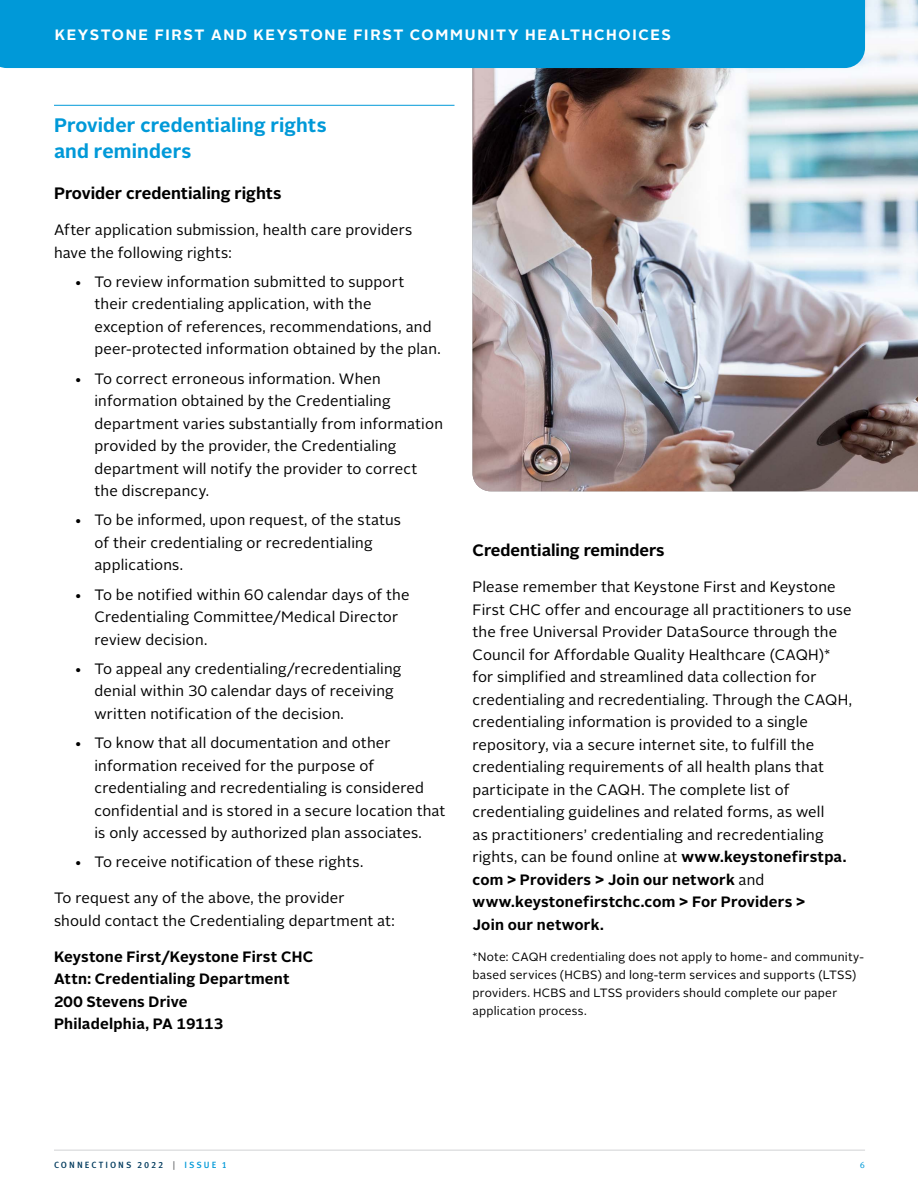
<style>
.page{position:relative;width:918px;height:1188px;background:#fff}
.page>*{position:absolute;margin:0;border:0;box-sizing:border-box;transform-origin:0 0}
.t1{font:700 19.5px/25.5px "Alright Sans";letter-spacing:.01em;color:#0099d8}
.Topic_Header{font:700 16.5px "Alright Sans";color:#000}
.Body_Copy{font:15px/22.5px "Alright Sans";letter-spacing:.01em;color:#000}
.Body_Copy-2{font:700 15px/22.5px "Alright Sans";letter-spacing:.015em;color:#000}
.t2{font:700 15px "Alright Sans";letter-spacing:.105em;color:#fff}
.Body_Copy-3{font:12px/18px "Alright Sans";letter-spacing:.02em;color:#000}
.t3{font:500 9px "Meta Pro";letter-spacing:.225em;color:#003a5d}
.t4{font:9px "Meta Pro Norm";color:#0099d8}
.s1{font-weight:700}
.s2{color:#6d6e71}
.s3{color:#0099d8}
</style>
<div class="page">
<hr style="left:54px;top:1150px;width:811px;height:1px;background:#d1d3d4">
<hr style="left:54px;top:105px;width:400px;height:1px;background:#0099d8">
<img style="left:472px;top:0;width:446px;height:491px">
<div style="left:0;top:0;width:865px;height:68px;background:#0099d8"></div>
<p class="t2" style="left:55px;top:24px;width:618px">KEYSTONE FIRST AND KEYSTONE FIRST COMMUNITY HEALTHCHOICES</p>
<p class="t1" style="left:54px;top:113px;width:274px">Provider credentialing rights and reminders</p>
<p class="Topic_Header" style="left:54px;top:182px;width:229px">Provider credentialing rights</p>
<p class="Body_Copy" style="left:54px;top:219px;width:360px">After application submission, health care providers have the following rights:</p>
<p class="Body_Copy" style="left:94px;top:271px;width:348px;text-indent:-20px">• To review information submitted to support their credentialing application, with the exception of references, recommendations, and peer-protected information obtained by the plan.</p>
<p class="Body_Copy" style="left:94px;top:368px;width:350px;text-indent:-20px">• To correct erroneous information. When information obtained by the Credentialing department varies substantially from information provided by the provider, the Credentialing department will notify the provider to correct the discrepancy.</p>
<p class="Body_Copy" style="left:94px;top:509px;width:308px;text-indent:-20px">• To be informed, upon request, of the status of their credentialing or recredentialing applications.</p>
<p class="Body_Copy" style="left:94px;top:584px;width:317px;text-indent:-20px">• To be notified within 60 calendar days of the<br>Credentialing Committee/Medical Director review decision.</p>
<p class="Body_Copy" style="left:94px;top:658px;width:309px;text-indent:-20px">• To appeal any credentialing/recredentialing denial within 30 calendar days of receiving written notification of the decision.</p>
<p class="Body_Copy" style="left:94px;top:732px;width:353px;text-indent:-20px">• To know that all documentation and other information received for the purpose of credentialing and recredentialing is considered confidential and is stored in a secure location that is only accessed by authorized plan associates.</p>
<p class="Body_Copy" style="left:74px;top:851px;width:291px">• To receive notification of these rights.</p>
<p class="Body_Copy" style="left:54px;top:887px;width:342px">To request any of the above, the provider should contact the Credentialing department at:</p>
<p class="Body_Copy-2" style="left:54px;top:946px;width:261px">Keystone First/Keystone First CHC<br>Attn: Credentialing Department<br>200 Stevens Drive<br>Philadelphia, PA 19113</p>
<p class="Topic_Header" style="left:472px;top:539px;width:194px">Credentialing reminders</p>
<p class="Body_Copy" style="left:472px;top:576px;width:381px">Please remember that Keystone First and Keystone First CHC offer and encourage all practitioners to use the free Universal Provider DataSource through the Council for Affordable Quality Healthcare (CAQH)* for simplified and streamlined data collection for credentialing and recredentialing. Through the CAQH, credentialing information is provided to a single repository, via a secure internet site, to fulfill the credentialing requirements of all health plans that participate in the CAQH. The complete list of credentialing guidelines and related forms, as well<br>as practitioners’ credentialing and recredentialing rights, can be found online at <span class="s1">www.keystonefirstpa. com &gt; Providers &gt; Join our network</span> and <span class="s1">www.keystonefirstchc.com &gt; For Providers &gt;<br>Join our network.</span></p>
<p class="Body_Copy-3" style="left:472px;top:948px;width:393px">*Note: CAQH credentialing does not apply to home- and community&shy;based services (HCBS) and long-term services and supports (LTSS) providers. HCBS and LTSS providers should complete our paper application process.</p>
<p class="t3" style="left:54px;top:1158px;width:175px">CONNECTIONS 2022 <span class="s2">|</span> <span class="s3">ISSUE 1</span></p>
<p class="t4" style="left:860px;top:1158px;width:7px">6</p>
</div>
